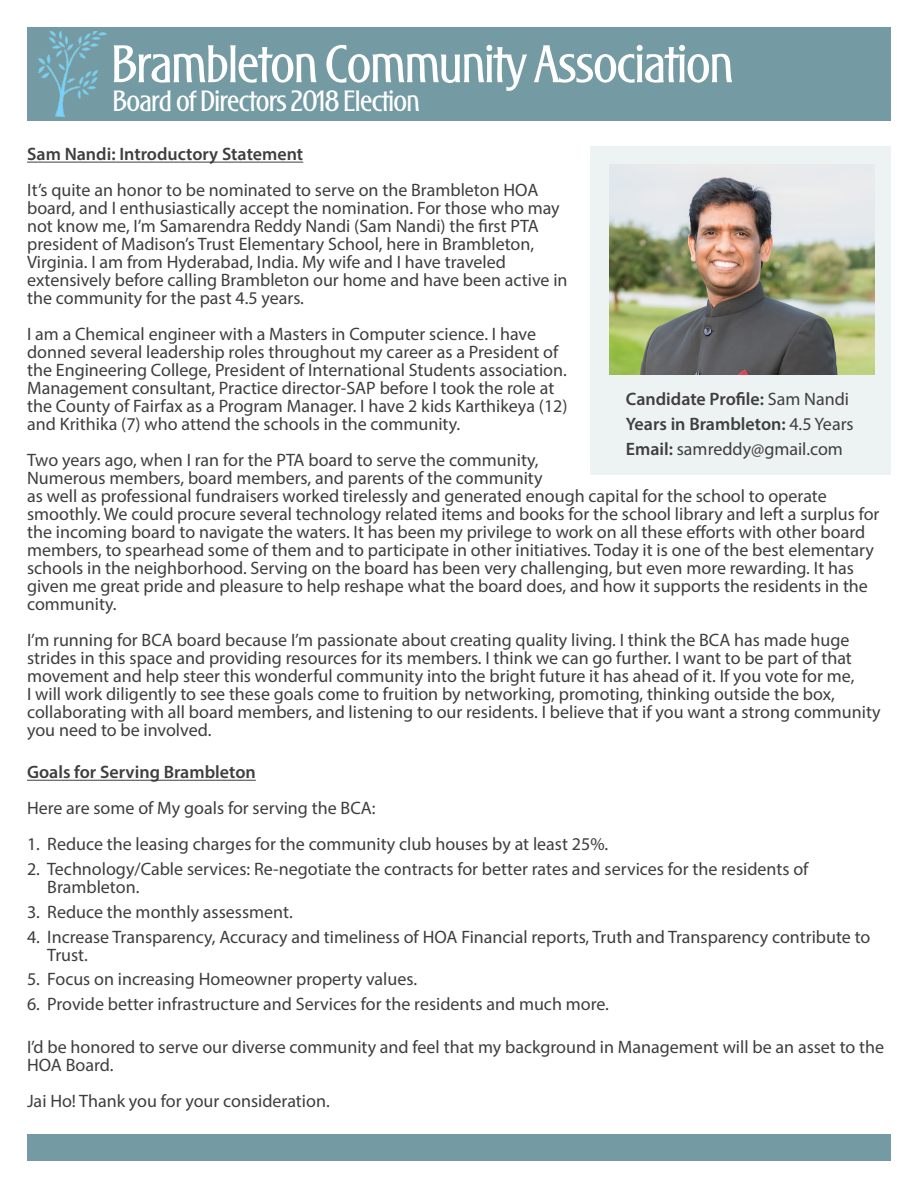
<style>
.page{position:relative;width:918px;height:1188px;background:#fff}
.page>*{position:absolute;margin:0;border:0;box-sizing:border-box;transform-origin:0 0}
.t1{font:500 54px "TF Baccarat";color:#fff;scale:.95 1}
.t2{font:500 30px "TF Baccarat";color:#fff;scale:.95 1}
.t3{font:18px/18px "Myriad Pro";color:#3e3e3f}
.t4{font:600 18px "Myriad Pro";color:#3e3e3f}
.s1{font-weight:400}
.s2{font-weight:600}
</style>
<div class="page">
<div style="left:27px;top:1135px;width:864px;height:26px;background:#749ba4"></div>
<hr style="left:27px;top:162px;width:276px;height:1px;background:#3e3e3f">
<div style="left:591px;top:147px;width:300px;height:328px;background:#edf2f3"></div>
<div style="left:27px;top:27px;width:864px;height:93px;background:#749ba4"></div>
<img style="left:39px;top:32px;width:68px;height:85px">
<img style="left:609px;top:164px;width:266px;height:211px">
<hr style="left:27px;top:780px;width:229px;height:1px;background:#3e3e3f">
<p class="t1" style="left:112px;top:35px;width:655px">Brambleton Community Association</p>
<p class="t2" style="left:113px;top:85px;width:324px">Board of Directors 2018 Election</p>
<p class="t4" style="left:27px;top:143px;width:278px">Sam Nandi: Introductory Statement</p>
<p class="t3" style="left:27px;top:181px;width:542px">It’s quite an honor to be nominated to serve on the Brambleton HOA board, and I enthusiastically accept the nomination. For those who may not know me, I’m Samarendra Reddy Nandi (Sam Nandi) the first PTA president of Madison’s Trust Elementary School, here in Brambleton, Virginia. I am from Hyderabad, India. My wife and I have traveled extensively before calling Brambleton our home and have been active in the community for the past 4.5 years.</p>
<p class="t3" style="left:27px;top:325px;width:542px">I am a Chemical engineer with a Masters in Computer science. I have donned several leadership roles throughout my career as a President of the Engineering College, President of International Students association.<br>Management consultant, Practice director-SAP before I took the role at the County of Fairfax as a Program Manager. I have 2 kids Karthikeya (12) and Krithika (7) who attend the schools in the community.</p>
<p class="t3" style="left:27px;top:451px;width:854px">Two years ago, when I ran for the PTA board to serve the community,<br>Numerous members, board members, and parents of the community<br>as well as professional fundraisers worked tirelessly and generated enough capital for the school to operate smoothly. We could procure several technology related items and books for the school library and left a surplus for the incoming board to navigate the waters. It has been my privilege to work on all these efforts with other board members, to spearhead some of them and to participate in other initiatives. Today it is one of the best elementary schools in the neighborhood. Serving on the board has been very challenging, but even more rewarding. It has given me great pride and pleasure to help reshape what the board does, and how it supports the residents in the community.</p>
<p class="t3" style="left:27px;top:631px;width:855px">I’m running for BCA board because I’m passionate about creating quality living. I think the BCA has made huge strides in this space and providing resources for its members. I think we can go further. I want to be part of that movement and help steer this wonderful community into the bright future it has ahead of it. If you vote for me,<br>I will work diligently to see these goals come to fruition by networking, promoting, thinking outside the box, collaborating with all board members, and listening to our residents. I believe that if you want a strong community you need to be involved.</p>
<p class="t4" style="left:626px;top:388px;width:225px">Candidate Profile: <span class="s1">Sam Nandi</span></p>
<p class="t4" style="left:626px;top:412px;width:229px">Years in Brambleton: <span class="s1">4.5 Years</span></p>
<p class="t3" style="left:626px;top:439px;width:218px"><span class="s2">Email:</span> samreddy@gmail.com</p>
<p class="t4" style="left:27px;top:761px;width:230px">Goals for Serving Brambleton</p>
<p class="t3" style="left:27px;top:799px;width:350px">Here are some of My goals for serving the BCA:</p>
<p class="t3" style="left:27px;top:835px;width:583px">1. Reduce the leasing charges for the community club houses by at least 25%.</p>
<p class="t3" style="left:47px;top:860px;width:763px;text-indent:-20px">2. Technology/Cable services: Re-negotiate the contracts for better rates and services for the residents of<br>Brambleton.</p>
<p class="t3" style="left:27px;top:903px;width:267px">3. Reduce the monthly assessment.</p>
<p class="t3" style="left:47px;top:927px;width:825px;text-indent:-20px">4. Increase Transparency, Accuracy and timeliness of HOA Financial reports, Truth and Transparency contribute to<br>Trust.</p>
<p class="t3" style="left:27px;top:970px;width:392px">5. Focus on increasing Homeowner property values.</p>
<p class="t3" style="left:27px;top:995px;width:583px">6. Provide better infrastructure and Services for the residents and much more.</p>
<p class="t3" style="left:27px;top:1038px;width:859px">I’d be honored to serve our diverse community and feel that my background in Management will be an asset to the<br>HOA Board.</p>
<p class="t3" style="left:27px;top:1092px;width:304px">Jai Ho! Thank you for your consideration.</p>
</div>
